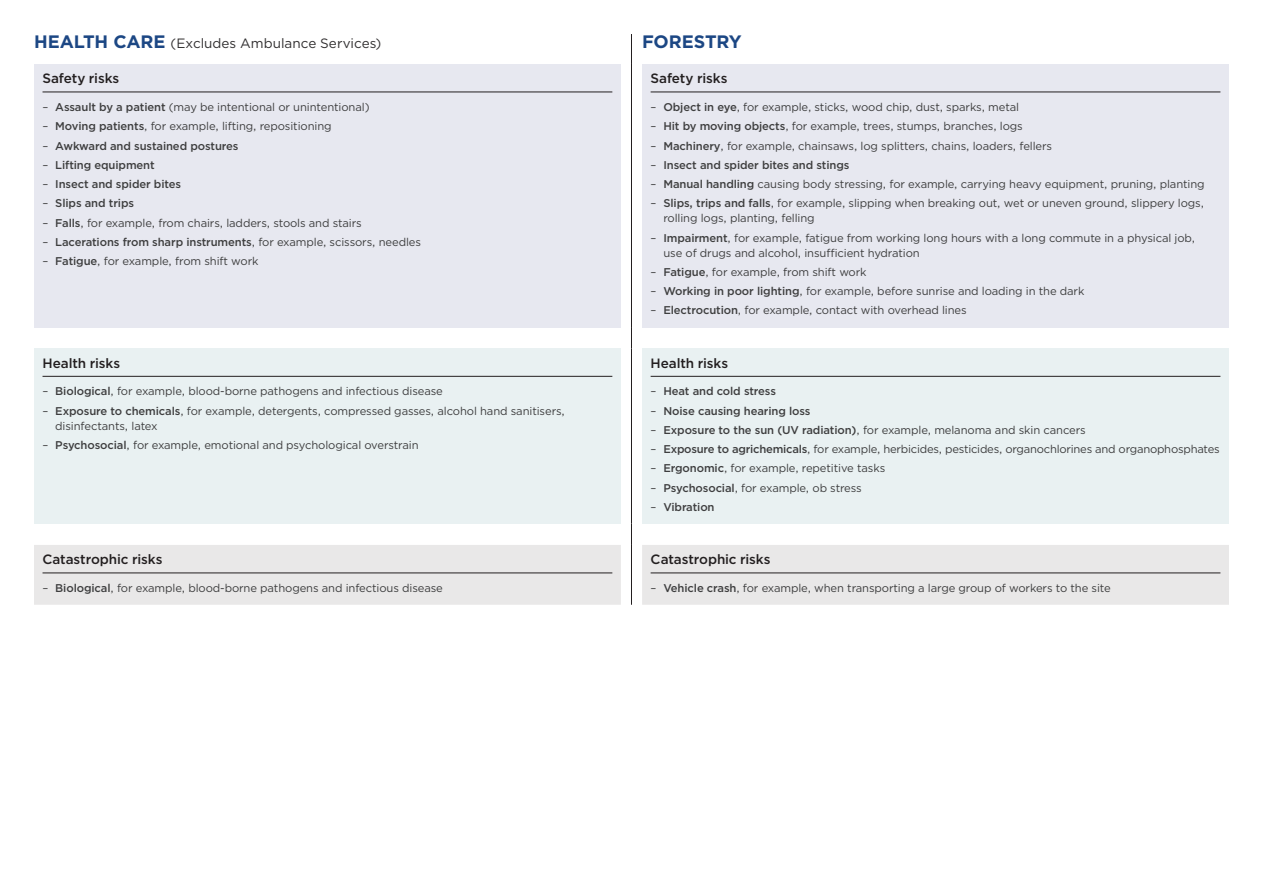
<style>
.page{position:relative;width:1263px;height:893px;background:#fff}
.page>*{position:absolute;margin:0;border:0;box-sizing:border-box;transform-origin:0 0}
.industry_head{font:700 18px "Gotham";letter-spacing:-.01em;color:#1c4784}
.H4_rule{font:500 13.5px "Gotham";letter-spacing:-.005em;color:#231f20}
.industry_head-2{font:13.5px "Gotham";color:#312f30}
.t1{font:11.25px/15px "Gotham";letter-spacing:-.01em;color:#3e3e3f}
.t2{font:500 11.25px "Gotham";letter-spacing:-.01em;color:#3e3e3f}
.s1{font-weight:700;font-size:18px;color:#1c4784}
.s2{font-weight:500}
.s3{font-weight:400}
</style>
<div class="page">
<div style="left:34px;top:64px;width:587px;height:263px;background:#e7e8f0"></div>
<div style="left:642px;top:64px;width:587px;height:263px;background:#e7e8f0"></div>
<div style="left:34px;top:348px;width:587px;height:176px;background:#e9f1f2"></div>
<div style="left:642px;top:348px;width:587px;height:176px;background:#e9f1f2"></div>
<div style="left:34px;top:545px;width:1195px;height:60px;background:#e9e8e8"></div>
<hr style="left:631px;top:34px;width:1px;height:30px;background:#231f20">
<hr style="left:631px;top:64px;width:1px;height:263px;background:#231f20">
<svg style="left:631px;top:327px;width:1px;height:21px"></svg>
<hr style="left:631px;top:348px;width:1px;height:176px;background:#231f20">
<svg style="left:631px;top:524px;width:1px;height:21px"></svg>
<hr style="left:631px;top:545px;width:1px;height:60px;background:#231f20">
<hr style="left:43px;top:92px;width:569px;height:1px;background:#231f20">
<hr style="left:651px;top:92px;width:569px;height:1px;background:#231f20">
<hr style="left:43px;top:376px;width:569px;height:1px;background:#231f20">
<hr style="left:651px;top:376px;width:569px;height:1px;background:#231f20">
<hr style="left:43px;top:573px;width:569px;height:1px;background:#231f20">
<hr style="left:651px;top:573px;width:569px;height:1px;background:#231f20">
<p class="industry_head-2" style="left:34px;top:35px;width:349px"><span class="s1">HEALTH CARE</span> (Excludes Ambulance Services)</p>
<p class="industry_head" style="left:642px;top:30px;width:101px">FORESTRY</p>
<p class="H4_rule" style="left:43px;top:70px;width:78px">Safety risks</p>
<p class="t1" style="left:43px;top:99px;width:328px">– <span class="s2">Assault by a patient</span> (may be intentional or unintentional)</p>
<p class="t1" style="left:43px;top:119px;width:291px">– <span class="s2">Moving patients</span>, for example, lifting, repositioning</p>
<p class="t2" style="left:43px;top:138px;width:197px"><span class="s3">–</span> Awkward and sustained postures</p>
<p class="t2" style="left:43px;top:157px;width:114px"><span class="s3">–</span> Lifting equipment</p>
<p class="t2" style="left:43px;top:177px;width:140px"><span class="s3">–</span> Insect and spider bites</p>
<p class="t2" style="left:43px;top:196px;width:93px"><span class="s3">–</span> Slips and trips</p>
<p class="t1" style="left:43px;top:215px;width:321px">– <span class="s2">Falls</span>, for example, from chairs, ladders, stools and stairs</p>
<p class="t2" style="left:43px;top:234px;width:380px"><span class="s3">–</span> Lacerations from sharp instruments<span class="s3">, for example, scissors, needles</span></p>
<p class="t1" style="left:43px;top:253px;width:217px">– <span class="s2">Fatigue</span>, for example, from shift work</p>
<p class="H4_rule" style="left:651px;top:70px;width:78px">Safety risks</p>
<p class="t1" style="left:651px;top:99px;width:370px">– <span class="s2">Object in eye</span>, for example, sticks, wood chip, dust, sparks, metal</p>
<p class="t1" style="left:651px;top:119px;width:374px">– <span class="s2">Hit by moving objects</span>, for example, trees, stumps, branches, logs</p>
<p class="t1" style="left:651px;top:138px;width:403px">– <span class="s2">Machinery</span>, for example, chainsaws, log splitters, chains, loaders, fellers</p>
<p class="t2" style="left:651px;top:157px;width:200px"><span class="s3">–</span> Insect and spider bites and stings</p>
<p class="t1" style="left:651px;top:176px;width:556px">– <span class="s2">Manual handling</span> causing body stressing, for example, carrying heavy equipment, pruning, planting</p>
<p class="t1" style="left:663px;top:196px;width:542px;text-indent:-13px">– <span class="s2">Slips, trips and falls</span>, for example, slipping when breaking out, wet or uneven ground, slippery logs, rolling logs, planting, felling</p>
<p class="t1" style="left:663px;top:230px;width:533px;text-indent:-13px">– <span class="s2">Impairment</span>, for example, fatigue from working long hours with a long commute in a physical job, use of drugs and alcohol, insufficient hydration</p>
<p class="t1" style="left:651px;top:264px;width:217px">– <span class="s2">Fatigue</span>, for example, from shift work</p>
<p class="t1" style="left:651px;top:283px;width:435px">– <span class="s2">Working in poor lighting</span>, for example, before sunrise and loading in the dark</p>
<p class="t1" style="left:651px;top:303px;width:318px">– <span class="s2">Electrocution</span>, for example, contact with overhead lines</p>
<p class="H4_rule" style="left:43px;top:354px;width:79px">Health risks</p>
<p class="t1" style="left:43px;top:384px;width:402px">– <span class="s2">Biological</span>, for example, blood-borne pathogens and infectious disease</p>
<p class="t1" style="left:55px;top:403px;width:511px;text-indent:-13px">– <span class="s2">Exposure to chemicals</span>, for example, detergents, compressed gasses, alcohol hand sanitisers, disinfectants, latex</p>
<p class="t1" style="left:43px;top:437px;width:378px">– <span class="s2">Psychosocial</span>, for example, emotional and psychological overstrain</p>
<p class="H4_rule" style="left:43px;top:551px;width:121px">Catastrophic risks</p>
<p class="t1" style="left:43px;top:580px;width:402px">– <span class="s2">Biological</span>, for example, blood-borne pathogens and infectious disease</p>
<p class="H4_rule" style="left:651px;top:354px;width:79px">Health risks</p>
<p class="t2" style="left:651px;top:384px;width:127px"><span class="s3">–</span> Heat and cold stress</p>
<p class="t2" style="left:651px;top:403px;width:161px"><span class="s3">–</span> Noise causing hearing loss</p>
<p class="t1" style="left:651px;top:422px;width:437px">– <span class="s2">Exposure to the sun (UV radiation)</span>, for example, melanoma and skin cancers</p>
<p class="t1" style="left:651px;top:441px;width:571px">– <span class="s2">Exposure to agrichemicals</span>, for example, herbicides, pesticides, organochlorines and organophosphates</p>
<p class="t1" style="left:651px;top:461px;width:236px">– <span class="s2">Ergonomic</span>, for example, repetitive tasks</p>
<p class="t1" style="left:651px;top:480px;width:213px">– <span class="s2">Psychosocial</span>, for example, ob stress</p>
<p class="t2" style="left:651px;top:500px;width:65px"><span class="s3">–</span> Vibration</p>
<p class="H4_rule" style="left:651px;top:551px;width:121px">Catastrophic risks</p>
<p class="t1" style="left:651px;top:580px;width:462px">– <span class="s2">Vehicle crash</span>, for example, when transporting a large group of workers to the site</p>
</div>
